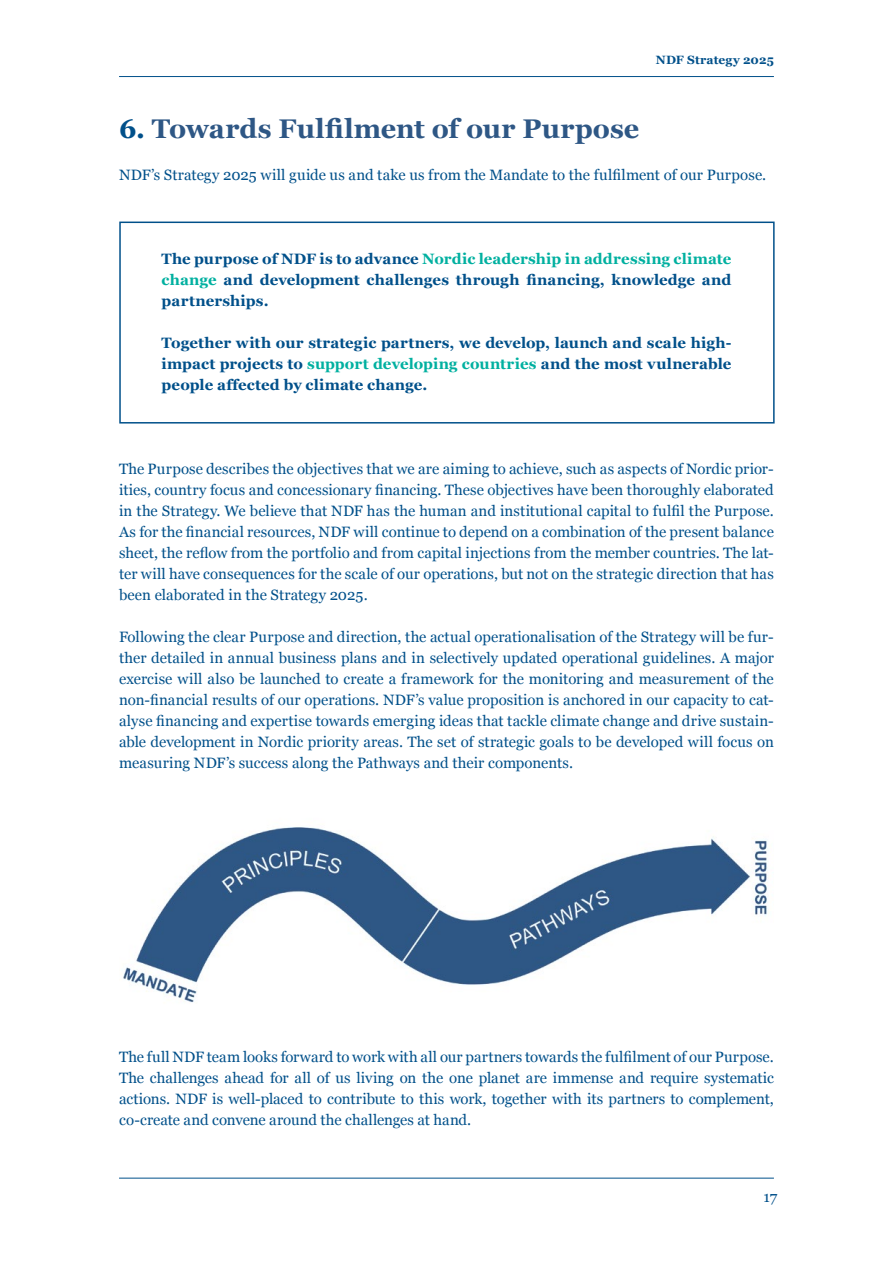
<style>
.page{position:relative;width:893px;height:1263px;background:#fff}
.page>*{position:absolute;margin:0;border:0;box-sizing:border-box;transform-origin:0 0}
.t1{font:700 27px "Georgia";color:#2e5785}
.t2{font:15px/21px "Georgia";letter-spacing:.005em;color:#00508a;text-align:justify}
.t3{font:700 15px/21px "Georgia";letter-spacing:.01em;color:#00508a;text-align:justify}
.t4{font:700 12px "Georgia";letter-spacing:.015em;color:#00508a}
.s1{color:#00508a}
.s2{color:#00b0a0}
</style>
<div class="page">
<hr style="left:119px;top:76px;width:655px;height:1px;background:#00508a">
<hr style="left:119px;top:1178px;width:655px;height:1px;background:#00508a">
<div style="left:119px;top:222px;width:656px;height:201px;border:2px solid #00508a"></div>
<img style="left:123px;top:827px;width:645px;height:176px">
<p class="t4" style="left:656px;top:51px;width:120px">NDF Strategy 2025</p>
<h1 class="t1" style="left:119px;top:108px;width:522px"><span class="s1">6.</span> Towards Fulfilment of our Purpose</h1>
<p class="t2" style="left:119px;top:163px;width:649px">NDF’s Strategy 2025 will guide us and take us from the Mandate to the fulfilment of our Purpose.</p>
<p class="t3" style="left:162px;top:247px;width:571px">The purpose of NDF is to advance <span class="s2">Nordic leadership in addressing climate change</span> and development challenges through financing, knowledge and partnerships.</p>
<p class="t3" style="left:162px;top:331px;width:571px">Together with our strategic partners, we develop, launch and scale high&shy;impact projects to <span class="s2">support developing countries</span> and the most vulnerable people affected by climate change.</p>
<p class="t2" style="left:119px;top:457px;width:656px">The Purpose describes the objectives that we are aiming to achieve, such as aspects of Nordic prior&shy;ities, country focus and concessionary financing. These objectives have been thoroughly elaborated in the Strategy. We believe that NDF has the human and institutional capital to fulfil the Purpose.<br>As for the financial resources, NDF will continue to depend on a combination of the present balance sheet, the reflow from the portfolio and from capital injections from the member countries. The lat&shy;ter will have consequences for the scale of our operations, but not on the strategic direction that has been elaborated in the Strategy 2025.</p>
<p class="t2" style="left:119px;top:625px;width:656px">Following the clear Purpose and direction, the actual operationalisation of the Strategy will be fur&shy;ther detailed in annual business plans and in selectively updated operational guidelines. A major exercise will also be launched to create a framework for the monitoring and measurement of the non-financial results of our operations. NDF’s value proposition is anchored in our capacity to cat&shy;alyse financing and expertise towards emerging ideas that tackle climate change and drive sustain&shy;able development in Nordic priority areas. The set of strategic goals to be developed will focus on measuring NDF’s success along the Pathways and their components.</p>
<p class="t2" style="left:119px;top:1045px;width:656px">The full NDF team looks forward to work with all our partners towards the fulfilment of our Purpose.<br>The challenges ahead for all of us living on the one planet are immense and require systematic actions. NDF is well-placed to contribute to this work, together with its partners to complement, co-create and convene around the challenges at hand.</p>
<p class="t2" style="left:763px;top:1186px;width:15px">17</p>
</div>
